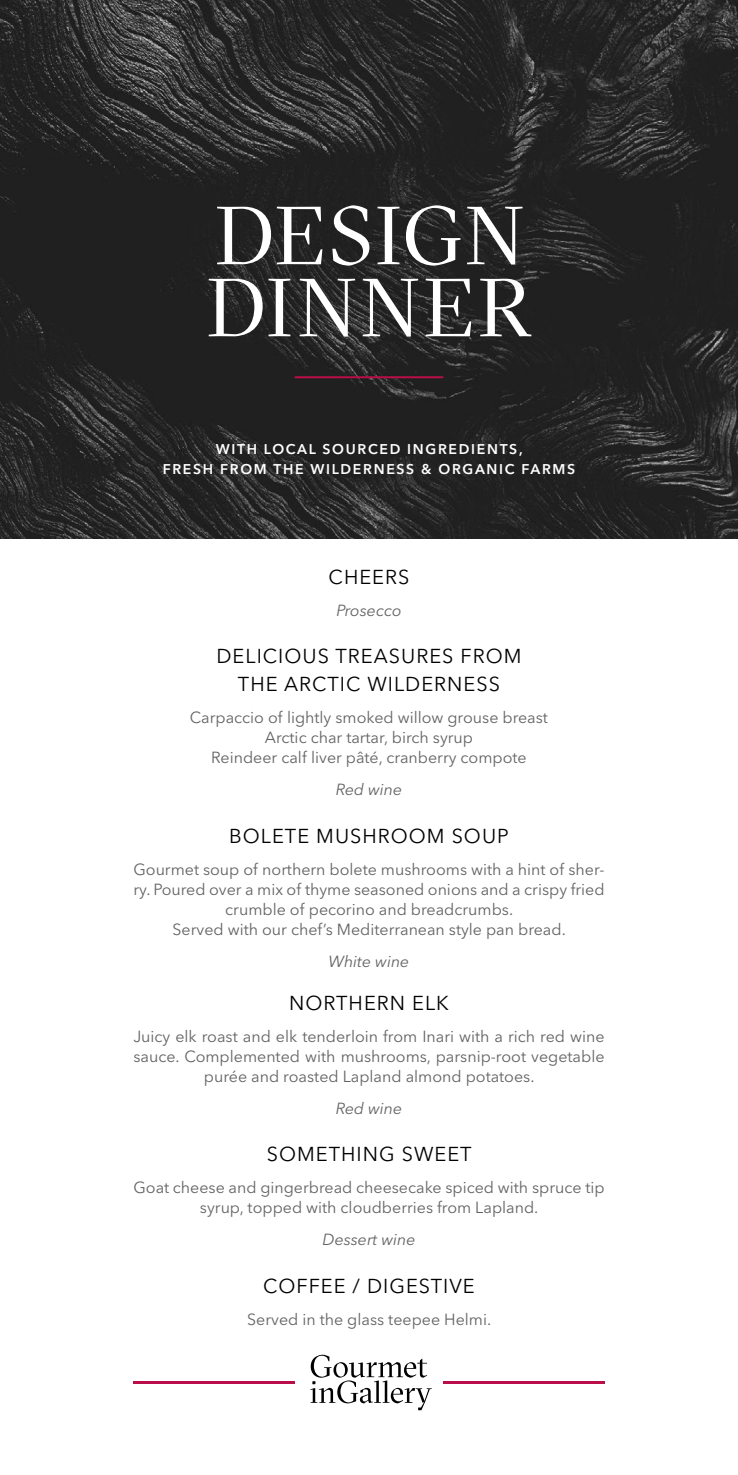
<style>
.page{position:relative;width:738px;height:1475px;background:#fff}
.page>*{position:absolute;margin:0;border:0;box-sizing:border-box;transform-origin:0 0}
.t1{font:82px/72px "GT Sectra Fine";letter-spacing:.035em;color:#fff}
.t2{font:20px/28px "Avenir Next LT Pro";letter-spacing:.05em;color:#000;text-align:center}
.t3{font:16px/20px "Avenir Next LT Pro";color:#646363;text-align:center}
.t4{font:italic 16px "Avenir Next LT Pro";color:#646363}
.t5{font:600 14px/20px "Avenir Next LT Pro";letter-spacing:.12em;color:#fff;text-align:center}
</style>
<div class="page">
<img style="left:0;top:0;width:737px;height:539px">
<hr style="left:294px;top:376px;width:149px;height:2px;background:#b90e49">
<svg style="left:310px;top:1354px;width:121px;height:55px"></svg>
<hr style="left:133px;top:1380px;width:161px;height:3px;background:#b90e49">
<hr style="left:443px;top:1380px;width:161px;height:3px;background:#b90e49">
<h1 class="t1" style="left:206px;top:201px;width:327px">DESIGN<br>DINNER</h1>
<p class="t5" style="left:163px;top:439px;width:413px">WITH LOCAL SOURCED INGREDIENTS,<br>FRESH FROM THE WILDERNESS &amp; ORGANIC FARMS</p>
<p class="t2" style="left:328px;top:563px;width:82px">CHEERS</p>
<p class="t4" style="left:336px;top:601px;width:67px">Prosecco</p>
<p class="t2" style="left:216px;top:642px;width:306px">DELICIOUS TREASURES FROM<br>THE ARCTIC WILDERNESS</p>
<p class="t3" style="left:190px;top:707px;width:359px">Carpaccio of lightly smoked willow grouse breast<br>Arctic char tartar, birch syrup<br>Reindeer calf liver pâté, cranberry compote</p>
<p class="t4" style="left:335px;top:780px;width:68px">Red wine</p>
<p class="t2" style="left:229px;top:821px;width:281px">BOLETE MUSHROOM SOUP</p>
<p class="t3" style="left:133px;top:859px;width:472px">Gourmet soup of northern bolete mushrooms with a hint of sher&shy;ry. Poured over a mix of thyme seasoned onions and a crispy fried crumble of pecorino and breadcrumbs.<br>Served with our chef’s Mediterranean style pan bread.</p>
<p class="t4" style="left:328px;top:951px;width:82px">White wine</p>
<p class="t2" style="left:289px;top:988px;width:161px">NORTHERN ELK</p>
<p class="t3" style="left:133px;top:1026px;width:472px">Juicy elk roast and elk tenderloin from Inari with a rich red wine sauce. Complemented with mushrooms, parsnip-root vegetable purée and roasted Lapland almond potatoes.</p>
<p class="t4" style="left:335px;top:1098px;width:68px">Red wine</p>
<p class="t2" style="left:267px;top:1140px;width:206px">SOMETHING SWEET</p>
<p class="t3" style="left:133px;top:1177px;width:472px">Goat cheese and gingerbread cheesecake spiced with spruce tip syrup, topped with cloudberries from Lapland.</p>
<p class="t4" style="left:322px;top:1229px;width:94px">Dessert wine</p>
<p class="t2" style="left:263px;top:1271px;width:213px">COFFEE / DIGESTIVE</p>
<p class="t3" style="left:247px;top:1308px;width:245px">Served in the glass teepee Helmi.</p>
</div>
